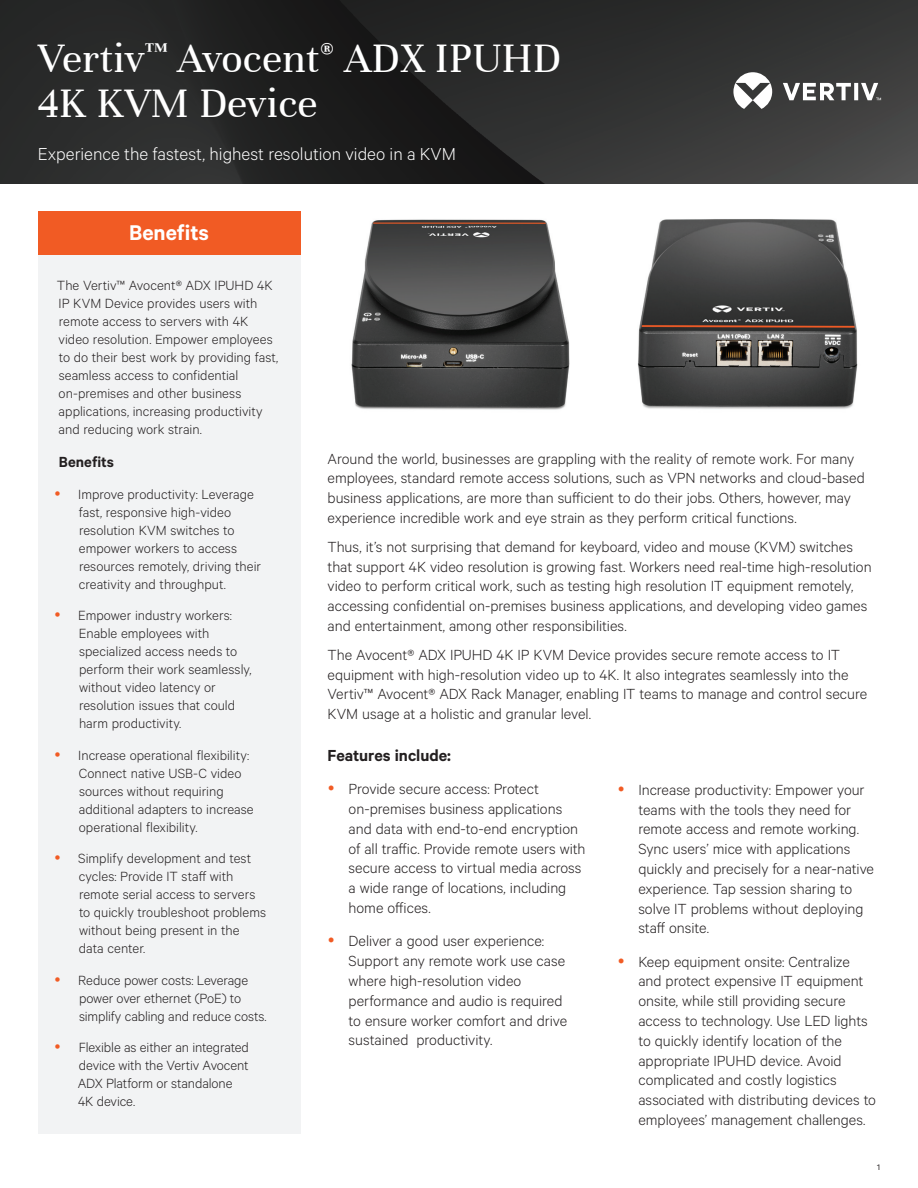
<style>
.page{position:relative;width:918px;height:1188px;background:#fff}
.page>*{position:absolute;margin:0;border:0;box-sizing:border-box;transform-origin:0 0}
.t1{font:45px/45px "Unna";color:#fff}
.t2{font:600 24px "Calibre";color:#fff}
.t3{font:300 19.5px "Calibre";color:#fff}
.t4{font:600 18px "Calibre";letter-spacing:-.005em;color:#231f20}
.t5{font:300 16.5px/19.8px "Calibre";color:#231f20}
.t6{font:600 16.5px "Calibre";color:#231f20}
.t7{font:300 15px/18px "Calibre";color:#231f20}
.t8{font:9px "Calibre";color:#231f20}
</style>
<div class="page">
<img style="left:0;top:0;width:918px;height:183px">
<svg style="left:733px;top:72px;width:148px;height:37px"></svg>
<div style="left:38px;top:254px;width:263px;height:880px;background:#f2f3f4"></div>
<div style="left:38px;top:211px;width:263px;height:43px;background:#f15b24"></div>
<img style="left:351px;top:219px;width:219px;height:191px">
<img style="left:638px;top:219px;width:220px;height:190px">
<h1 class="t1" style="left:38px;top:36px;width:525px">Vertiv<sup>™</sup> Avocent<sup>®</sup> ADX IPUHD<br>4K KVM Device</h1>
<p class="t3" style="left:38px;top:142px;width:420px">Experience the fastest, highest resolution video in a KVM</p>
<h2 class="t2" style="left:129px;top:219px;width:81px">Benefits</h2>
<p class="t7" style="left:57px;top:276px;width:223px">The Vertiv™ Avocent® ADX IPUHD 4K IP KVM Device provides users with remote access to servers with 4K video resolution. Empower employees to do their best work by providing fast, seamless access to confidential on-premises and other business applications, increasing productivity and reducing work strain.</p>
<p class="t6" style="left:59px;top:452px;width:57px">Benefits</p>
<p class="t7" style="left:78px;top:485px;width:184px">Improve productivity: Leverage fast, responsive high-video resolution KVM switches to empower workers to access resources remotely, driving their creativity and throughput.</p>
<p class="t7" style="left:78px;top:606px;width:175px">Empower industry workers:<br>Enable employees with specialized access needs to perform their work seamlessly, without video latency or resolution issues that could harm productivity.</p>
<p class="t7" style="left:78px;top:746px;width:177px">Increase operational flexibility:<br>Connect native USB-C video sources without requiring additional adapters to increase operational flexibility.</p>
<p class="t7" style="left:78px;top:849px;width:189px">Simplify development and test cycles: Provide IT staff with remote serial access to servers to quickly troubleshoot problems without being present in the data center.</p>
<p class="t7" style="left:78px;top:971px;width:190px">Reduce power costs: Leverage power over ethernet (PoE) to simplify cabling and reduce costs.</p>
<p class="t7" style="left:78px;top:1038px;width:173px">Flexible as either an integrated device with the Vertiv Avocent<br>ADX Platform or standalone<br>4K device.</p>
<p class="t5" style="left:328px;top:448px;width:539px">Around the world, businesses are grappling with the reality of remote work. For many employees, standard remote access solutions, such as VPN networks and cloud-based business applications, are more than sufficient to do their jobs. Others, however, may experience incredible work and eye strain as they perform critical functions.</p>
<p class="t5" style="left:328px;top:536px;width:546px">Thus, it’s not surprising that demand for keyboard, video and mouse (KVM) switches that support 4K video resolution is growing fast. Workers need real-time high-resolution video to perform critical work, such as testing high resolution IT equipment remotely, accessing confidential on-premises business applications, and developing video games and entertainment, among other responsibilities.</p>
<p class="t5" style="left:328px;top:644px;width:541px">The Avocent® ADX IPUHD 4K IP KVM Device provides secure remote access to IT equipment with high-resolution video up to 4K. It also integrates seamlessly into the Vertiv™ Avocent® ADX Rack Manager, enabling IT teams to manage and control secure KVM usage at a holistic and granular level.</p>
<p class="t4" style="left:328px;top:745px;width:125px">Features include:</p>
<p class="t5" style="left:349px;top:778px;width:238px">Provide secure access: Protect on-premises business applications and data with end-to-end encryption of all traffic. Provide remote users with secure access to virtual media across a wide range of locations, including home offices.</p>
<p class="t5" style="left:349px;top:931px;width:220px">Deliver a good user experience:<br>Support any remote work use case where high-resolution video performance and audio is required to ensure worker comfort and drive sustained productivity.</p>
<p class="t5" style="left:638px;top:779px;width:237px">Increase productivity: Empower your teams with the tools they need for remote access and remote working.<br>Sync users’ mice with applications quickly and precisely for a near-native experience. Tap session sharing to solve IT problems without deploying staff onsite.</p>
<p class="t5" style="left:638px;top:951px;width:239px">Keep equipment onsite: Centralize and protect expensive IT equipment onsite, while still providing secure access to technology. Use LED lights to quickly identify location of the appropriate IPUHD device. Avoid complicated and costly logistics associated with distributing devices to employees’ management challenges.</p>
<p class="t8" style="left:877px;top:1162px;width:4px">1</p>
</div>
